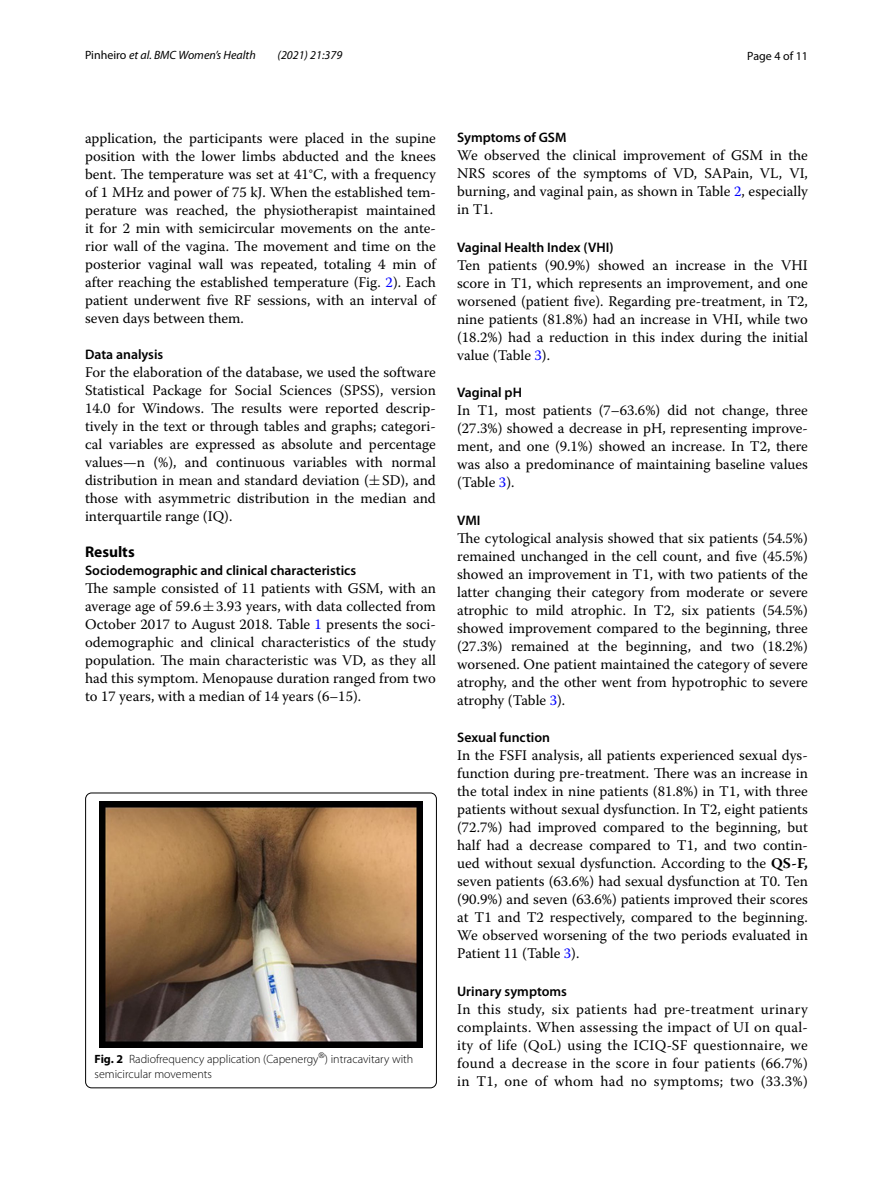
<style>
.page{position:relative;width:893px;height:1187px;background:#fff}
.page>*{position:absolute;margin:0;border:0;box-sizing:border-box;transform-origin:0 0}
.t1{font:700 15.45px "Myriad Pro";color:#000}
.t2{font:14.7px/18px "Warnock Pro";color:#000;text-align:justify}
.t3{font:600 13.8px "Myriad Pro";color:#000}
.t4{font:300 12px/15px "Myriad Pro";color:#000}
.t5{font:italic 12px "Myriad Pro";color:#000}
.t6{font:12px "Myriad Pro";color:#000}
.s1{font-style:normal}
.s2{color:#00f}
.s3{font-family:"MTSY"}
.s4{font-weight:700}
</style>
<div class="page">
<img style="left:99px;top:802px;width:324px;height:245px">
<div style="left:85px;top:792px;width:352px;height:295px;border:1px solid #000;border-radius:6px"></div>
<p class="t5" style="left:85px;top:48px;width:172px"><span class="s1">Pinheiro</span> et al. BMC Women’s Health</p>
<p class="t5" style="left:278px;top:48px;width:66px">(2021) 21:379</p>
<p class="t6" style="left:747px;top:48px;width:62px">Page 4 of 11</p>
<p class="t2" style="left:85px;top:128px;width:352px">application, the participants were placed in the supine position with the lower limbs abducted and the knees bent. The temperature was set at 41°C, with a frequency of 1 MHz and power of 75 kJ. When the established tem&shy;perature was reached, the physiotherapist maintained it for 2 min with semicircular movements on the ante&shy;rior wall of the vagina. The movement and time on the posterior vaginal wall was repeated, totaling 4 min of after reaching the established temperature (Fig. <span class="s2">2</span>). Each patient underwent five RF sessions, with an interval of seven days between them.</p>
<p class="t3" style="left:85px;top:345px;width:80px">Data analysis</p>
<p class="t2" style="left:85px;top:362px;width:352px">For the elaboration of the database, we used the software Statistical Package for Social Sciences (SPSS), version 14.0 for Windows. The results were reported descrip&shy;tively in the text or through tables and graphs; categori&shy;cal variables are expressed as absolute and percentage values—n (%), and continuous variables with normal distribution in mean and standard deviation (<span class="s3">±</span>SD), and those with asymmetric distribution in the median and interquartile range (IQ).</p>
<p class="t1" style="left:85px;top:541px;width:51px">Results</p>
<p class="t3" style="left:85px;top:561px;width:273px">Sociodemographic and clinical characteristics</p>
<p class="t2" style="left:85px;top:578px;width:352px">The sample consisted of 11 patients with GSM, with an average age of 59.6<span class="s3">±</span>3.93 years, with data collected from October 2017 to August 2018. Table <span class="s2">1</span> presents the soci&shy;odemographic and clinical characteristics of the study population. The main characteristic was VD, as they all had this symptom. Menopause duration ranged from two to 17 years, with a median of 14 years (6–15).</p>
<p class="t4" style="left:95px;top:1051px;width:320px"><span class="s4">Fig. 2</span> Radiofrequency application (Capenergy<sup>®</sup>) intracavitary with semicircular movements</p>
<p class="t3" style="left:457px;top:129px;width:111px">Symptoms of GSM</p>
<p class="t2" style="left:457px;top:146px;width:352px">We observed the clinical improvement of GSM in the NRS scores of the symptoms of VD, SAPain, VL, VI, burning, and vaginal pain, as shown in Table <span class="s2">2</span>, especially in T1.</p>
<p class="t3" style="left:457px;top:238px;width:158px">Vaginal Health Index (VHI)</p>
<p class="t2" style="left:457px;top:256px;width:352px">Ten patients (90.9%) showed an increase in the VHI score in T1, which represents an improvement, and one worsened (patient five). Regarding pre-treatment, in T2, nine patients (81.8%) had an increase in VHI, while two (18.2%) had a reduction in this index during the initial value (Table <span class="s2">3</span>).</p>
<p class="t3" style="left:457px;top:384px;width:66px">Vaginal pH</p>
<p class="t2" style="left:457px;top:401px;width:352px">In T1, most patients (7–63.6%) did not change, three (27.3%) showed a decrease in pH, representing improve&shy;ment, and one (9.1%) showed an increase. In T2, there was also a predominance of maintaining baseline values (Table <span class="s2">3</span>).</p>
<p class="t3" style="left:457px;top:511px;width:25px">VMI</p>
<p class="t2" style="left:457px;top:528px;width:352px">The cytological analysis showed that six patients (54.5%) remained unchanged in the cell count, and five (45.5%) showed an improvement in T1, with two patients of the latter changing their category from moderate or severe atrophic to mild atrophic. In T2, six patients (54.5%) showed improvement compared to the beginning, three (27.3%) remained at the beginning, and two (18.2%) worsened. One patient maintained the category of severe atrophy, and the other went from hypotrophic to severe atrophy (Table <span class="s2">3</span>).</p>
<p class="t3" style="left:457px;top:728px;width:94px">Sexual function</p>
<p class="t2" style="left:457px;top:746px;width:352px">In the FSFI analysis, all patients experienced sexual dys&shy;function during pre-treatment. There was an increase in the total index in nine patients (81.8%) in T1, with three patients without sexual dysfunction. In T2, eight patients (72.7%) had improved compared to the beginning, but half had a decrease compared to T1, and two contin&shy;ued without sexual dysfunction. According to the <span class="s4">QS-F, </span>seven patients (63.6%) had sexual dysfunction at T0. Ten (90.9%) and seven (63.6%) patients improved their scores at T1 and T2 respectively, compared to the beginning.<br>We observed worsening of the two periods evaluated in Patient 11 (Table <span class="s2">3</span>).</p>
<p class="t3" style="left:457px;top:982px;width:111px">Urinary symptoms</p>
<p class="t2" style="left:457px;top:999px;width:352px">In this study, six patients had pre-treatment urinary complaints. When assessing the impact of UI on qual&shy;ity of life (QoL) using the ICIQ-SF questionnaire, we found a decrease in the score in four patients (66.7%) in T1, one of whom had no symptoms; two (33.3%)</p>
</div>
